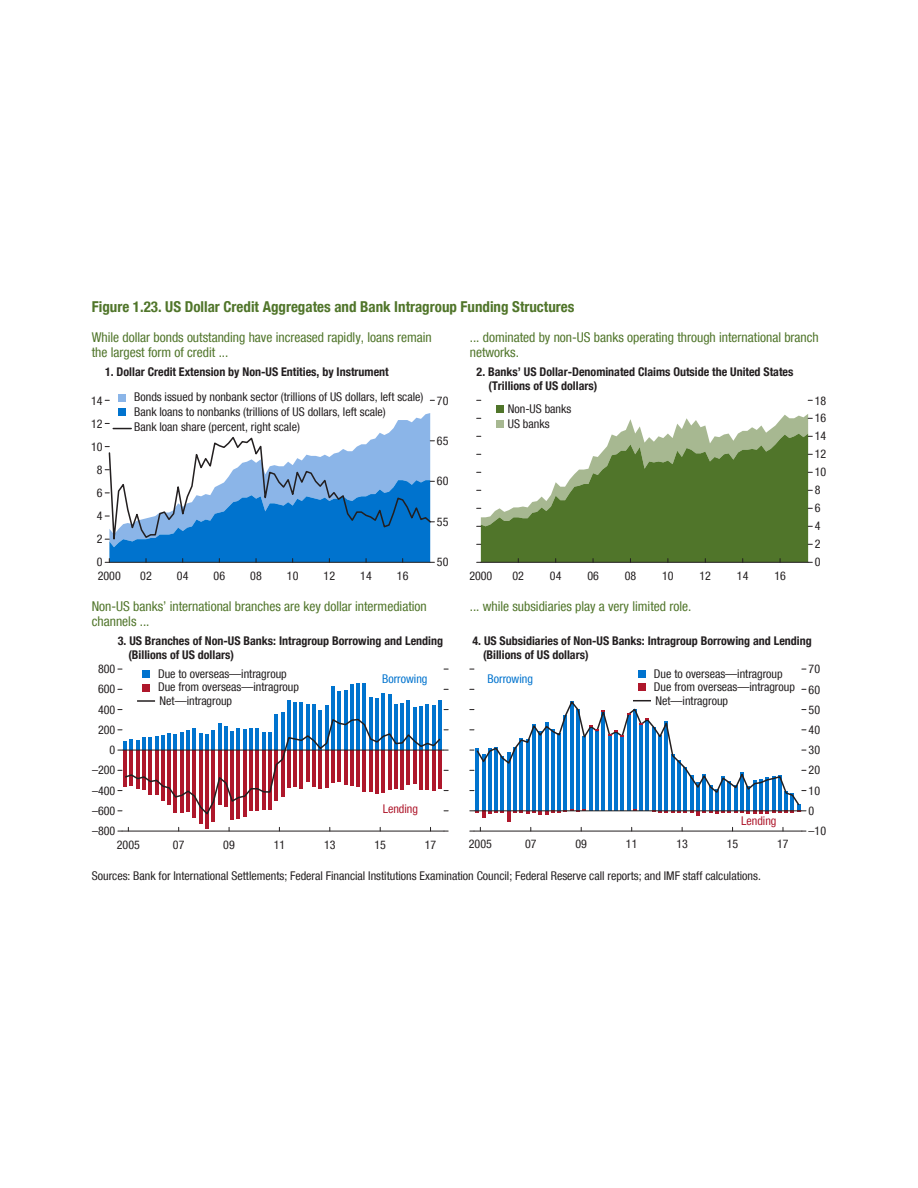
<style>
.page{position:relative;width:918px;height:1188px;background:#fff}
.page>*{position:absolute;margin:0;border:0;box-sizing:border-box;transform-origin:0 0}
.t1{font:700 condensed 15px "Helvetica Neue LT Com";color:#50752a}
.t2{font:condensed 13.5px/15px "Helvetica Neue LT Com";color:#50752a}
.t3{font:condensed 12px/13.5px "Helvetica Neue LT Com";color:#231f20}
.t4{font:700 condensed 12px/13.5px "Helvetica Neue LT Com";color:#231f20}
.t5{font:condensed 12px "Helvetica Neue LT Com";color:#0073ce}
.t6{font:condensed 12px "Helvetica Neue LT Com";color:#ae172b}
</style>
<div class="page">
<hr style="left:193px;top:750px;width:3px;height:68px;background:#ae172b">
<hr style="left:199px;top:750px;width:3px;height:74px;background:#ae172b">
<hr style="left:205px;top:750px;width:3px;height:79px;background:#ae172b">
<hr style="left:212px;top:750px;width:3px;height:72px;background:#ae172b">
<hr style="left:231px;top:750px;width:3px;height:70px;background:#ae172b">
<hr style="left:237px;top:750px;width:3px;height:69px;background:#ae172b">
<hr style="left:275px;top:714px;width:3px;height:36px;background:#0073ce">
<hr style="left:281px;top:713px;width:3px;height:37px;background:#0073ce">
<hr style="left:287px;top:701px;width:3px;height:49px;background:#0073ce">
<hr style="left:294px;top:703px;width:3px;height:47px;background:#0073ce">
<hr style="left:300px;top:702px;width:3px;height:48px;background:#0073ce">
<hr style="left:306px;top:704px;width:3px;height:46px;background:#0073ce">
<hr style="left:313px;top:704px;width:3px;height:46px;background:#0073ce">
<hr style="left:319px;top:710px;width:3px;height:40px;background:#0073ce">
<hr style="left:325px;top:706px;width:3px;height:44px;background:#0073ce">
<hr style="left:331px;top:687px;width:4px;height:63px;background:#0073ce">
<hr style="left:338px;top:691px;width:3px;height:59px;background:#0073ce">
<hr style="left:344px;top:690px;width:3px;height:60px;background:#0073ce">
<hr style="left:350px;top:685px;width:4px;height:65px;background:#0073ce">
<hr style="left:357px;top:683px;width:3px;height:67px;background:#0073ce">
<hr style="left:363px;top:684px;width:3px;height:66px;background:#0073ce">
<hr style="left:369px;top:697px;width:3px;height:53px;background:#0073ce">
<hr style="left:375px;top:699px;width:4px;height:51px;background:#0073ce">
<hr style="left:382px;top:694px;width:3px;height:56px;background:#0073ce">
<hr style="left:388px;top:694px;width:3px;height:56px;background:#0073ce">
<hr style="left:394px;top:705px;width:3px;height:45px;background:#0073ce">
<hr style="left:401px;top:704px;width:3px;height:46px;background:#0073ce">
<hr style="left:407px;top:700px;width:3px;height:50px;background:#0073ce">
<hr style="left:413px;top:707px;width:3px;height:43px;background:#0073ce">
<hr style="left:419px;top:707px;width:4px;height:43px;background:#0073ce">
<hr style="left:426px;top:704px;width:3px;height:46px;background:#0073ce">
<hr style="left:432px;top:705px;width:3px;height:45px;background:#0073ce">
<hr style="left:438px;top:701px;width:3px;height:49px;background:#0073ce">
<hr style="left:122px;top:831px;width:322px;height:1px;background:#231f20">
<hr style="left:474px;top:831px;width:328px;height:1px;background:#231f20">
<svg style="left:118px;top:718px;width:330px;height:98px"></svg>
<svg style="left:477px;top:414px;width:335px;height:149px"></svg>
<div style="left:142px;top:670px;width:8px;height:8px;background:#0073ce"></div>
<svg style="left:137px;top:700px;width:18px;height:2px"></svg>
<div style="left:142px;top:684px;width:8px;height:7px;background:#ae172b"></div>
<div style="left:638px;top:670px;width:8px;height:7px;background:#0073ce"></div>
<div style="left:638px;top:683px;width:8px;height:8px;background:#ae172b"></div>
<svg style="left:470px;top:700px;width:336px;height:121px"></svg>
<div style="left:118px;top:394px;width:8px;height:7px;background:#8bb5e8"></div>
<div style="left:118px;top:409px;width:8px;height:7px;background:#0073ce"></div>
<svg style="left:105px;top:413px;width:329px;height:150px"></svg>
<div style="left:496px;top:406px;width:7px;height:7px;background:#50752a"></div>
<div style="left:496px;top:421px;width:7px;height:7px;background:#a7b891"></div>
<p class="t1" style="left:92px;top:298px;width:484px">Figure 1.23. US Dollar Credit Aggregates and Bank Intragroup Funding Structures</p>
<p class="t2" style="left:92px;top:330px;width:342px">While dollar bonds outstanding have increased rapidly, loans remain the largest form of credit ...</p>
<p class="t2" style="left:470px;top:330px;width:351px">... dominated by non-US banks operating through international branch networks.</p>
<p class="t4" style="left:105px;top:365px;width:285px">1. Dollar Credit Extension by Non-US Entities, by Instrument</p>
<p class="t4" style="left:489px;top:365px;width:306px;text-indent:-12px">2. Banks’ US Dollar-Denominated Claims Outside the United States (Trillions of US dollars)</p>
<p class="t3" style="left:134px;top:390px;width:291px;line-height:15px">Bonds issued by nonbank sector (trillions of US dollars, left scale)<br>Bank loans to nonbanks (trillions of US dollars, left scale)<br>Bank loan share (percent, right scale)</p>
<p class="t3" style="left:508px;top:401px;width:65px;line-height:15px">Non-US banks<br>US banks</p>
<p class="t3" style="left:91px;top:393px;width:13px">14</p>
<p class="t3" style="left:437px;top:393px;width:13px">70</p>
<p class="t3" style="left:91px;top:417px;width:13px">12</p>
<p class="t3" style="left:91px;top:440px;width:13px">10</p>
<p class="t3" style="left:97px;top:463px;width:7px">8</p>
<p class="t3" style="left:97px;top:486px;width:7px">6</p>
<p class="t3" style="left:97px;top:509px;width:7px">4</p>
<p class="t3" style="left:97px;top:532px;width:7px">2</p>
<p class="t3" style="left:97px;top:555px;width:7px">0</p>
<p class="t3" style="left:437px;top:434px;width:13px">65</p>
<p class="t3" style="left:437px;top:474px;width:13px">60</p>
<p class="t3" style="left:437px;top:515px;width:13px">55</p>
<p class="t3" style="left:437px;top:555px;width:13px">50</p>
<p class="t3" style="left:98px;top:569px;width:25px">2000</p>
<p class="t3" style="left:140px;top:569px;width:13px">02</p>
<p class="t3" style="left:177px;top:569px;width:13px">04</p>
<p class="t3" style="left:214px;top:569px;width:13px">06</p>
<p class="t3" style="left:250px;top:569px;width:13px">08</p>
<p class="t3" style="left:287px;top:569px;width:13px">10</p>
<p class="t3" style="left:324px;top:569px;width:13px">12</p>
<p class="t3" style="left:360px;top:569px;width:13px">14</p>
<p class="t3" style="left:397px;top:569px;width:13px">16</p>
<p class="t3" style="left:469px;top:569px;width:25px">2000</p>
<p class="t3" style="left:513px;top:569px;width:13px">02</p>
<p class="t3" style="left:550px;top:569px;width:13px">04</p>
<p class="t3" style="left:587px;top:569px;width:13px">06</p>
<p class="t3" style="left:625px;top:569px;width:13px">08</p>
<p class="t3" style="left:662px;top:569px;width:13px">10</p>
<p class="t3" style="left:700px;top:569px;width:13px">12</p>
<p class="t3" style="left:737px;top:569px;width:13px">14</p>
<p class="t3" style="left:774px;top:569px;width:13px">16</p>
<p class="t2" style="left:92px;top:599px;width:337px">Non-US banks’ international branches are key dollar intermediation channels ...</p>
<p class="t2" style="left:470px;top:599px;width:223px">... while subsidiaries play a very limited role.</p>
<p class="t3" style="left:815px;top:393px;width:13px">18</p>
<p class="t3" style="left:815px;top:411px;width:13px">16</p>
<p class="t3" style="left:815px;top:429px;width:13px">14</p>
<p class="t3" style="left:815px;top:447px;width:13px">12</p>
<p class="t3" style="left:815px;top:465px;width:13px">10</p>
<p class="t3" style="left:815px;top:483px;width:7px">8</p>
<p class="t3" style="left:815px;top:501px;width:7px">6</p>
<p class="t3" style="left:815px;top:519px;width:7px">4</p>
<p class="t3" style="left:815px;top:537px;width:7px">2</p>
<p class="t3" style="left:815px;top:555px;width:7px">0</p>
<p class="t4" style="left:128px;top:634px;width:316px;text-indent:-10px">3. US Branches of Non-US Banks: Intragroup Borrowing and Lending (Billions of US dollars)</p>
<p class="t4" style="left:483px;top:634px;width:330px;text-indent:-10px">4. US Subsidiaries of Non-US Banks: Intragroup Borrowing and Lending (Billions of US dollars)</p>
<p class="t3" style="left:98px;top:662px;width:19px">800</p>
<p class="t3" style="left:98px;top:682px;width:19px">600</p>
<p class="t3" style="left:98px;top:703px;width:19px">400</p>
<p class="t3" style="left:158px;top:667px;width:143px">Due to overseas—intragroup<br>Due from overseas—intragroup<br>Net—intragroup</p>
<p class="t3" style="left:654px;top:666px;width:143px">Due to overseas—intragroup<br>Due from overseas—intragroup<br>Net—intragroup</p>
<p class="t5" style="left:382px;top:672px;width:47px">Borrowing</p>
<p class="t5" style="left:488px;top:672px;width:47px">Borrowing</p>
<p class="t3" style="left:809px;top:662px;width:13px">70</p>
<p class="t3" style="left:809px;top:683px;width:13px">60</p>
<p class="t3" style="left:809px;top:703px;width:13px">50</p>
<p class="t3" style="left:98px;top:723px;width:19px">200</p>
<p class="t3" style="left:809px;top:723px;width:13px">40</p>
<p class="t3" style="left:110px;top:743px;width:7px">0</p>
<p class="t3" style="left:809px;top:743px;width:13px">30</p>
<p class="t3" style="left:92px;top:763px;width:25px">–200</p>
<p class="t3" style="left:809px;top:763px;width:13px">20</p>
<p class="t3" style="left:92px;top:783px;width:25px">–400</p>
<p class="t3" style="left:809px;top:783px;width:13px">10</p>
<p class="t3" style="left:92px;top:804px;width:25px">–600</p>
<p class="t3" style="left:92px;top:824px;width:25px">–800</p>
<p class="t6" style="left:383px;top:802px;width:37px">Lending</p>
<p class="t6" style="left:741px;top:814px;width:37px">Lending</p>
<p class="t3" style="left:809px;top:804px;width:7px">0</p>
<p class="t3" style="left:809px;top:824px;width:19px">–10</p>
<p class="t3" style="left:469px;top:837px;width:25px">2005</p>
<p class="t3" style="left:525px;top:837px;width:13px">07</p>
<p class="t3" style="left:575px;top:837px;width:13px">09</p>
<p class="t3" style="left:626px;top:837px;width:13px">11</p>
<p class="t3" style="left:676px;top:837px;width:13px">13</p>
<p class="t3" style="left:727px;top:837px;width:13px">15</p>
<p class="t3" style="left:777px;top:837px;width:13px">17</p>
<p class="t3" style="left:92px;top:869px;width:671px">Sources: Bank for International Settlements; Federal Financial Institutions Examination Council; Federal Reserve call reports; and IMF staff calculations.</p>
<p class="t3" style="left:117px;top:837px;width:25px">2005</p>
<p class="t3" style="left:173px;top:837px;width:13px">07</p>
<p class="t3" style="left:223px;top:837px;width:13px">09</p>
<p class="t3" style="left:274px;top:837px;width:13px">11</p>
<p class="t3" style="left:324px;top:837px;width:13px">13</p>
<p class="t3" style="left:374px;top:837px;width:13px">15</p>
<p class="t3" style="left:425px;top:837px;width:13px">17</p>
</div>
